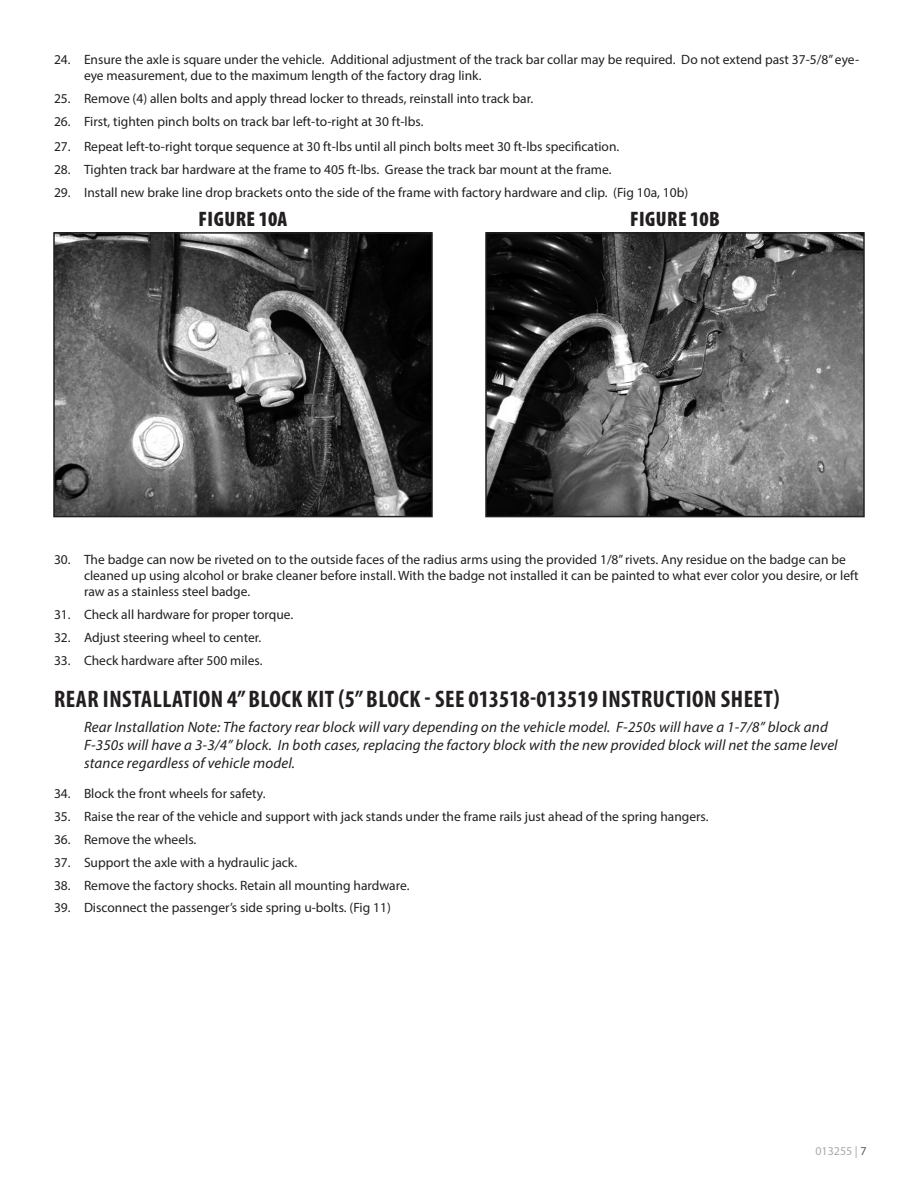
<style>
.page{position:relative;width:918px;height:1188px;background:#fff}
.page>*{position:absolute;margin:0;border:0;box-sizing:border-box;transform-origin:0 0}
.Headline{font:700 condensed 24px "Myriad Pro";letter-spacing:.02em;color:#231f20}
.Photo-Caption{font:900 condensed 21px "Myriad Pro";letter-spacing:.02em;color:#231f20}
.Special__-_Note{font:italic 15px/18px "Myriad Pro";letter-spacing:.01em;color:#231f20}
.t1{font:13.5px/16.2px "Myriad Pro";color:#231f20}
.t2{font:12px "Myriad Pro";color:#a8a9ad}
.s1{color:#57585a}
</style>
<div class="page">
<img style="left:56px;top:235px;width:374px;height:279px">
<div style="left:53px;top:232px;width:380px;height:285px;border:2px solid #231f20"></div>
<img style="left:488px;top:235px;width:374px;height:279px">
<div style="left:485px;top:232px;width:380px;height:285px;border:2px solid #231f20"></div>
<p class="t1" style="left:84px;top:51px;width:777px;text-indent:-30px">24. Ensure the axle is square under the vehicle. Additional adjustment of the track bar collar may be required. Do not extend past 37-5/8” eye&shy;eye measurement, due to the maximum length of the factory drag link.</p>
<p class="t1" style="left:54px;top:90px;width:481px">25. Remove (4) allen bolts and apply thread locker to threads, reinstall into track bar.</p>
<p class="t1" style="left:54px;top:113px;width:371px">26. First, tighten pinch bolts on track bar left-to-right at 30 ft-lbs.</p>
<p class="t1" style="left:54px;top:138px;width:567px">27. Repeat left-to-right torque sequence at 30 ft-lbs until all pinch bolts meet 30 ft-lbs specification.</p>
<p class="t1" style="left:54px;top:161px;width:559px">28. Tighten track bar hardware at the frame to 405 ft-lbs. Grease the track bar mount at the frame.</p>
<p class="t1" style="left:54px;top:184px;width:636px">29. Install new brake line drop brackets onto the side of the frame with factory hardware and clip. (Fig 10a, 10b)</p>
<p class="Photo-Caption" style="left:199px;top:205px;width:90px">FIGURE 10A</p>
<p class="Photo-Caption" style="left:630px;top:205px;width:91px">FIGURE 10B</p>
<p class="t1" style="left:84px;top:551px;width:776px;text-indent:-30px">30. The badge can now be riveted on to the outside faces of the radius arms using the provided 1/8” rivets. Any residue on the badge can be cleaned up using alcohol or brake cleaner before install. With the badge not installed it can be painted to what ever color you desire, or left raw as a stainless steel badge.</p>
<p class="t1" style="left:54px;top:606px;width:241px">31. Check all hardware for proper torque.</p>
<p class="t1" style="left:54px;top:629px;width:209px">32. Adjust steering wheel to center.</p>
<p class="t1" style="left:54px;top:652px;width:210px">33. Check hardware after 500 miles.</p>
<p class="Headline" style="left:54px;top:684px;width:727px">REAR INSTALLATION 4” BLOCK KIT (5” BLOCK - SEE 013518-013519 INSTRUCTION SHEET)</p>
<p class="Special__-_Note" style="left:84px;top:718px;width:755px">Rear Installation Note: The factory rear block will vary depending on the vehicle model. F-250s will have a 1-7/8” block and<br>F-350s will have a 3-3/4” block. In both cases, replacing the factory block with the new provided block will net the same level stance regardless of vehicle model.</p>
<p class="t1" style="left:54px;top:785px;width:213px">34. Block the front wheels for safety.</p>
<p class="t1" style="left:54px;top:808px;width:656px">35. Raise the rear of the vehicle and support with jack stands under the frame rails just ahead of the spring hangers.</p>
<p class="t1" style="left:54px;top:831px;width:144px">36. Remove the wheels.</p>
<p class="t1" style="left:54px;top:854px;width:245px">37. Support the axle with a hydraulic jack.</p>
<p class="t1" style="left:54px;top:877px;width:357px">38. Remove the factory shocks. Retain all mounting hardware.</p>
<p class="t1" style="left:54px;top:900px;width:338px">39. Disconnect the passenger’s side spring u-bolts. (Fig 11)</p>
<p class="t2" style="left:815px;top:1143px;width:53px">013255 | <span class="s1">7</span></p>
</div>
